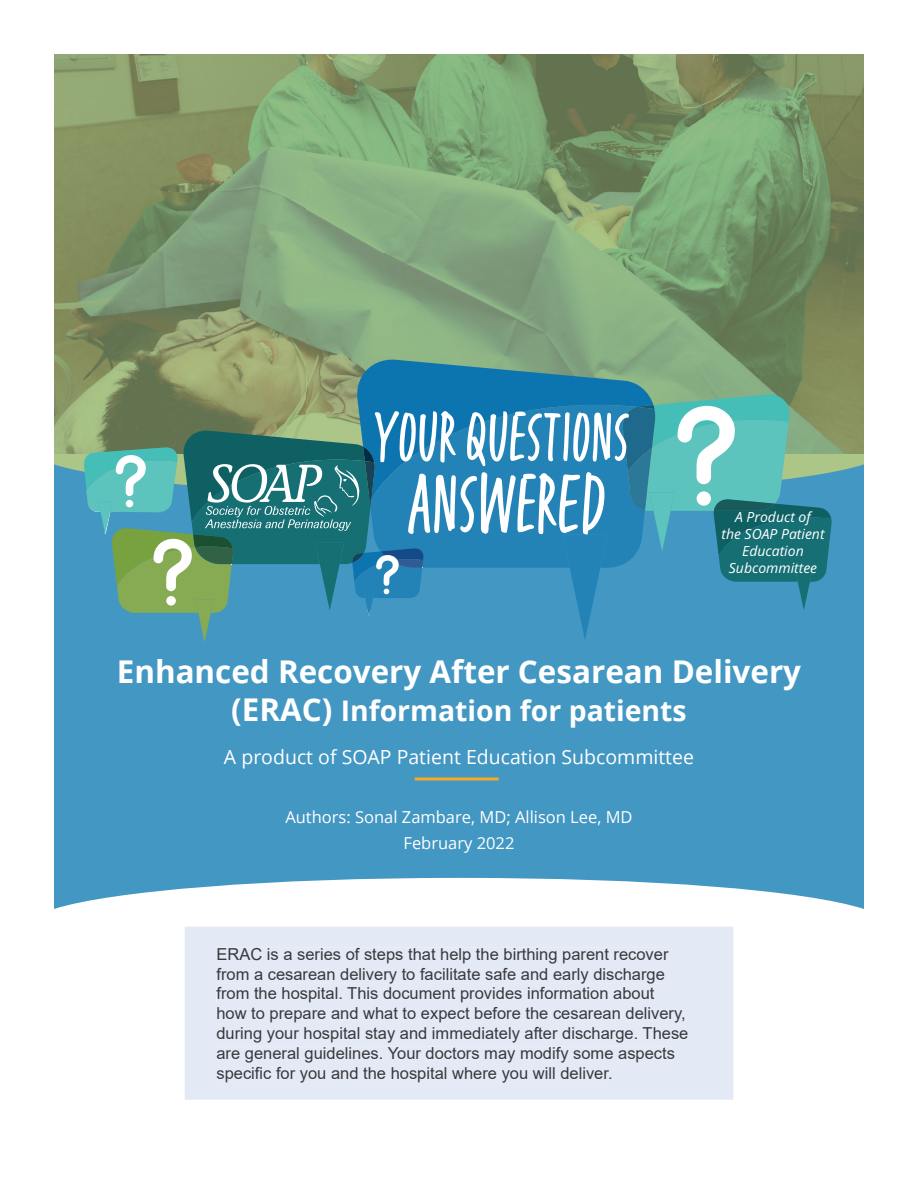
<style>
.page{position:relative;width:918px;height:1188px;background:#fff}
.page>*{position:absolute;margin:0;border:0;box-sizing:border-box;transform-origin:0 0}
.t1{font:97.35px "Fave Condensed One Pro";color:#fff}
.t2{font:82.05px "Fave Condensed One Pro";color:#fff}
.t3{font:700 31.35px "Open Sans";color:#fff}
.t4{font:700 28.35px "Open Sans";color:#fff}
.t5{font:19.5px "Open Sans";color:#fff}
.t6{font:16.5px/19.8px "Arial";color:#38393e}
.t7{font:16.5px/26.5px "Open Sans";color:#fff;text-align:center}
.t8{font:italic 13.95px/16.8px "Open Sans";color:#fff;text-align:center}
.s1{font-size:31.35px}
</style>
<div class="page">
<img style="left:54px;top:54px;width:810px;height:400px">
<div style="left:54px;top:464px;width:810px;height:126px;background:#4397c3"></div>
<svg style="left:54px;top:590px;width:810px;height:319px;background:#529fc7"></svg>
<svg style="left:355px;top:360px;width:298px;height:34px;background:#35869f"></svg>
<svg style="left:84px;top:394px;width:748px;height:248px;background:#4291a4"></svg>
<hr style="left:415px;top:777px;width:84px;height:3px;background:#f9a826">
<div style="left:185px;top:927px;width:548px;height:173px;background:#e4eaf5"></div>
<div style="left:218px;top:948px;width:451px;height:15px;background:#e4eaf5"></div>
<div style="left:217px;top:968px;width:448px;height:15px;background:#e4eaf5"></div>
<div style="left:217px;top:987px;width:438px;height:16px;background:#e4eaf5"></div>
<div style="left:218px;top:1007px;width:468px;height:16px;background:#e4eaf5"></div>
<div style="left:217px;top:1027px;width:471px;height:15px;background:#e4eaf5"></div>
<div style="left:217px;top:1047px;width:458px;height:15px;background:#e4eaf5"></div>
<div style="left:217px;top:1067px;width:394px;height:15px;background:#e4eaf5"></div>
<h2 class="t2" style="left:374px;top:397px;width:257px">YOUR QUESTIONS</h2>
<h1 class="t1" style="left:406px;top:456px;width:201px">ANSWERED</h1>
<p class="t8" style="left:721px;top:508px;width:105px">A Product of<br>the SOAP Patient<br>Education<br>Subcommittee</p>
<h3 class="t3" style="left:117px;top:650px;width:686px">Enhanced Recovery After Cesarean Delivery</h3>
<h3 class="t4" style="left:231px;top:691px;width:457px"><span class="s1">(ERAC)</span> Information for patients</h3>
<p class="t5" style="left:224px;top:744px;width:472px">A product of SOAP Patient Education Subcommittee</p>
<p class="t7" style="left:285px;top:803px;width:349px">Authors: Sonal Zambare, MD; Allison Lee, MD<br>February 2022</p>
<p class="t6" style="left:216px;top:944px;width:474px">ERAC is a series of steps that help the birthing parent recover from a cesarean delivery to facilitate safe and early discharge from the hospital. This document provides information about how to prepare and what to expect before the cesarean delivery, during your hospital stay and immediately after discharge. These are general guidelines. Your doctors may modify some aspects specific for you and the hospital where you will deliver.</p>
</div>
